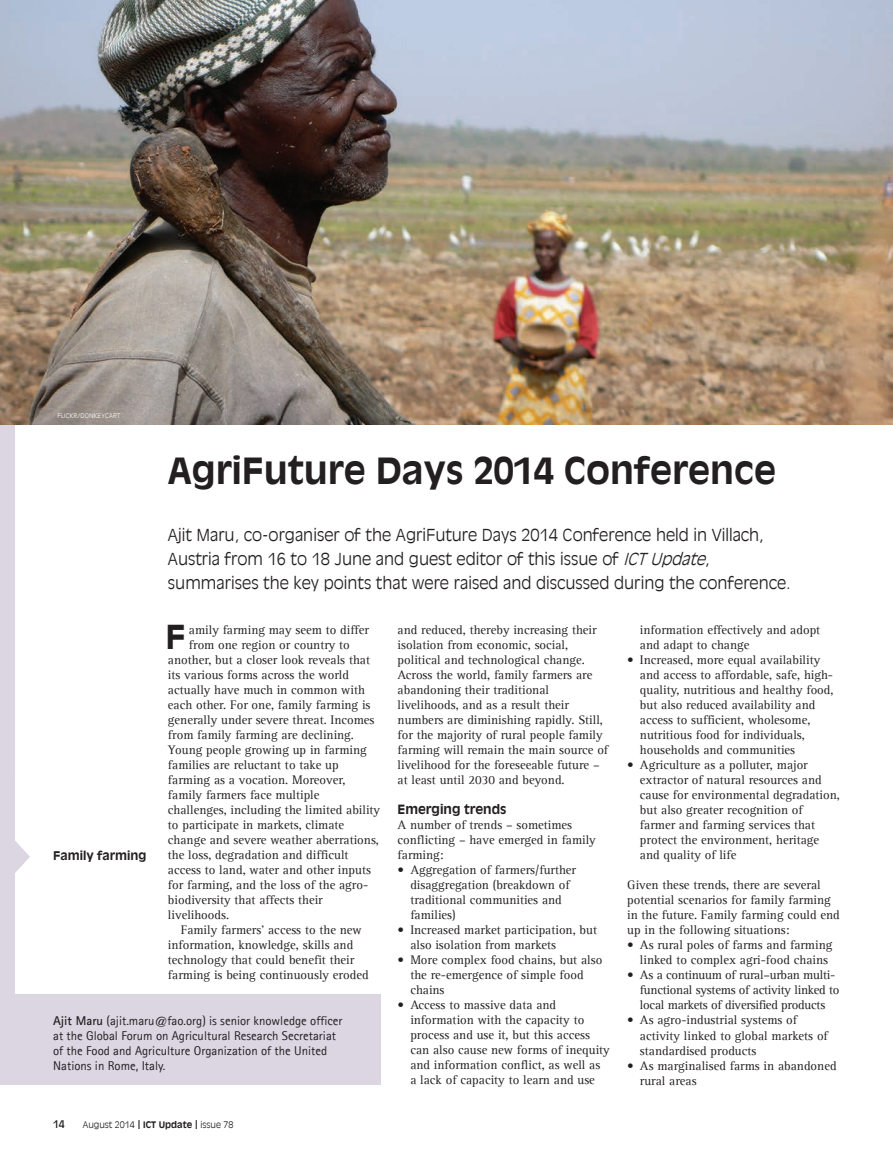
<style>
.page{position:relative;width:893px;height:1149px;background:#fff}
.page>*{position:absolute;margin:0;border:0;box-sizing:border-box;transform-origin:0 0}
.t1{font:700 36px "Antique Olive LT";color:#231f20}
.t2{font:700 33px "Antique Olive LT";color:#231f20}
.t3{font:300 16.5px/24px "Antique Olive LT";color:#231f20}
.t4{font:12.75px/15px "Agfa Rotis Serif";color:#231f20}
.t5{font:12.75px/15px "Agfa Rotis Sans Serif";color:#231f20}
.t6{font:12.75px/15px "Agfa Rotis Serif";letter-spacing:-.02em;color:#231f20}
.t7{font:700 12.75px "Antique Olive LT";color:#231f20}
.t8{font:700 12px "Antique Olive LT";color:#231f20}
.t9{font:10.5px "Antique Olive LT";color:#231f20}
.t10{font:300 9px "Antique Olive LT";color:#231f20}
.t11{font:300 6.3px "Antique Olive LT";letter-spacing:.03em;color:#fff}
.s1{font-style:italic}
.s2{font-weight:700}
.s3{font-size:15px}
</style>
<div class="page">
<div style="left:0;top:994px;width:381px;height:90px;background:#dbd6e2"></div>
<svg style="left:0;top:424px;width:30px;height:570px"></svg>
<img style="left:0;top:0;width:893px;height:424px">
<p class="t11" style="left:57px;top:412px;width:64px">Flic kr/do nkeycart</p>
<h1 class="t1" style="left:168px;top:448px;width:610px">AgriFuture Days 2014 Conference</h1>
<p class="t3" style="left:168px;top:523px;width:624px">Ajit Maru, co-organiser of the AgriFuture Days 2014 Conference held in Villach,<br>Austria from 16 to 18 June and guest editor of this issue of <span class="s1">ICTUpdate</span>, summarises the key points that were raised and discussed during the conference.</p>
<p class="t8" style="left:53px;top:847px;width:95px">Family farming</p>
<h2 class="t2" style="left:165px;top:616px;width:22px">F</h2>
<p class="t4" style="left:189px;top:622px;width:182px">amily farming may seem to differ</p>
<p class="t4" style="left:189px;top:637px;width:162px">from one region or country to</p>
<p class="t4" style="left:168px;top:652px;width:204px">another, but a closer look reveals that</p>
<p class="t4" style="left:168px;top:667px;width:183px">its various forms across the world</p>
<p class="t4" style="left:168px;top:682px;width:198px">actually have much in common with</p>
<p class="t4" style="left:168px;top:697px;width:204px">each other. For one, family farming is</p>
<p class="t4" style="left:168px;top:712px;width:208px">generally under severe threat. Incomes</p>
<p class="t4" style="left:168px;top:727px;width:188px">from family farming are declining.</p>
<p class="t4" style="left:168px;top:742px;width:200px">Young people growing up in farming</p>
<p class="t4" style="left:168px;top:757px;width:172px">families are reluctant to take up</p>
<p class="t4" style="left:168px;top:772px;width:179px">farming as a vocation. Moreover,</p>
<p class="t4" style="left:168px;top:787px;width:153px">family farmers face multiple</p>
<p class="t4" style="left:168px;top:802px;width:214px">challenges, including the limited ability</p>
<p class="t4" style="left:168px;top:817px;width:178px">to participate in markets, climate</p>
<p class="t4" style="left:168px;top:832px;width:213px">change and severe weather aberrations,</p>
<p class="t4" style="left:168px;top:847px;width:182px">the loss, degradation and difficult</p>
<p class="t4" style="left:168px;top:862px;width:205px">access to land, water and other inputs</p>
<p class="t4" style="left:168px;top:877px;width:202px">for farming, and the loss of the agro-</p>
<p class="t4" style="left:168px;top:892px;width:156px">biodiversity that affects their</p>
<p class="t4" style="left:168px;top:907px;width:63px">livelihoods.</p>
<p class="t4" style="left:181px;top:922px;width:183px">Family farmers’ access to the new</p>
<p class="t4" style="left:168px;top:937px;width:187px">information, knowledge, skills and</p>
<p class="t4" style="left:168px;top:952px;width:188px">technology that could benefit their</p>
<p class="t4" style="left:168px;top:967px;width:202px">farming is being continuously eroded</p>
<p class="t5" style="left:53px;top:1012px;width:291px"><span class="s2">Ajit Maru</span> (ajit.maru@fao.org) is senior knowledge officer at the Global Forum on Agricultural Research Secretariat of the Food and Agriculture Organization of the United Nations in Rome, Italy.</p>
<p class="t9" style="left:53px;top:1117px;width:13px">14</p>
<p class="t10" style="left:83px;top:1118px;width:152px">August 2014 <span class="s3">ı</span> <span class="s2">ICT Update</span> <span class="s3">ı</span> issue 78</p>
<p class="t4" style="left:398px;top:622px;width:212px">and reduced, thereby increasing their isolation from economic, social, political and technological change.<br>Across the world, family farmers are abandoning their traditional livelihoods, and as a result their numbers are diminishing rapidly. Still, for the majority of rural people family farming will remain the main source of livelihood for the foreseeable future – at least until 2030 and beyond.</p>
<p class="t7" style="left:398px;top:801px;width:111px">Emerging trends</p>
<p class="t4" style="left:398px;top:817px;width:200px">A number of trends – sometimes conflicting – have emerged in family farming:</p>
<p class="t4" style="left:410px;top:862px;width:167px;text-indent:-13px">• Aggregation of farmers/further disaggregation (breakdown of traditional communities and families)</p>
<p class="t4" style="left:410px;top:922px;width:188px;text-indent:-13px">• Increased market participation, but also isolation from markets</p>
<p class="t4" style="left:410px;top:952px;width:193px;text-indent:-13px">• More complex food chains, but also the re-emergence of simple food chains</p>
<p class="t4" style="left:410px;top:997px;width:201px;text-indent:-13px">• Access to massive data and information with the capacity to process and use it, but this access can also cause new forms of inequity and information conflict, as well as<br>a lack of capacity to learn and use</p>
<p class="t4" style="left:640px;top:622px;width:182px">information effectively and adopt and adapt to change</p>
<p class="t4" style="left:640px;top:652px;width:195px;text-indent:-13px">• Increased, more equal availability and access to affordable, safe, high&shy;quality, nutritious and healthy food, but also reduced availability and access to sufficient, wholesome, nutritious food for individuals, households and communities</p>
<p class="t4" style="left:640px;top:757px;width:201px;text-indent:-13px">• Agriculture as a polluter, major extractor of natural resources and cause for environmental degradation, but also greater recognition of farmer and farming services that protect the environment, heritage and quality of life</p>
<p class="t4" style="left:627px;top:877px;width:214px">Given these trends, there are several potential scenarios for family farming in the future. Family farming could end up in the following situations:</p>
<p class="t4" style="left:640px;top:937px;width:194px;text-indent:-13px">• As rural poles of farms and farming linked to complex agri-food chains</p>
<p class="t6" style="left:640px;top:967px;width:201px;text-indent:-13px">• As a continuum of rural–urban multi&shy;functional systems of activity linked to local markets of diversified products</p>
<p class="t4" style="left:640px;top:1012px;width:189px;text-indent:-13px">• As agro-industrial systems of activity linked to global markets of standardised products</p>
<p class="t4" style="left:640px;top:1057px;width:198px;text-indent:-13px">• As marginalised farms in abandoned rural areas</p>
</div>
